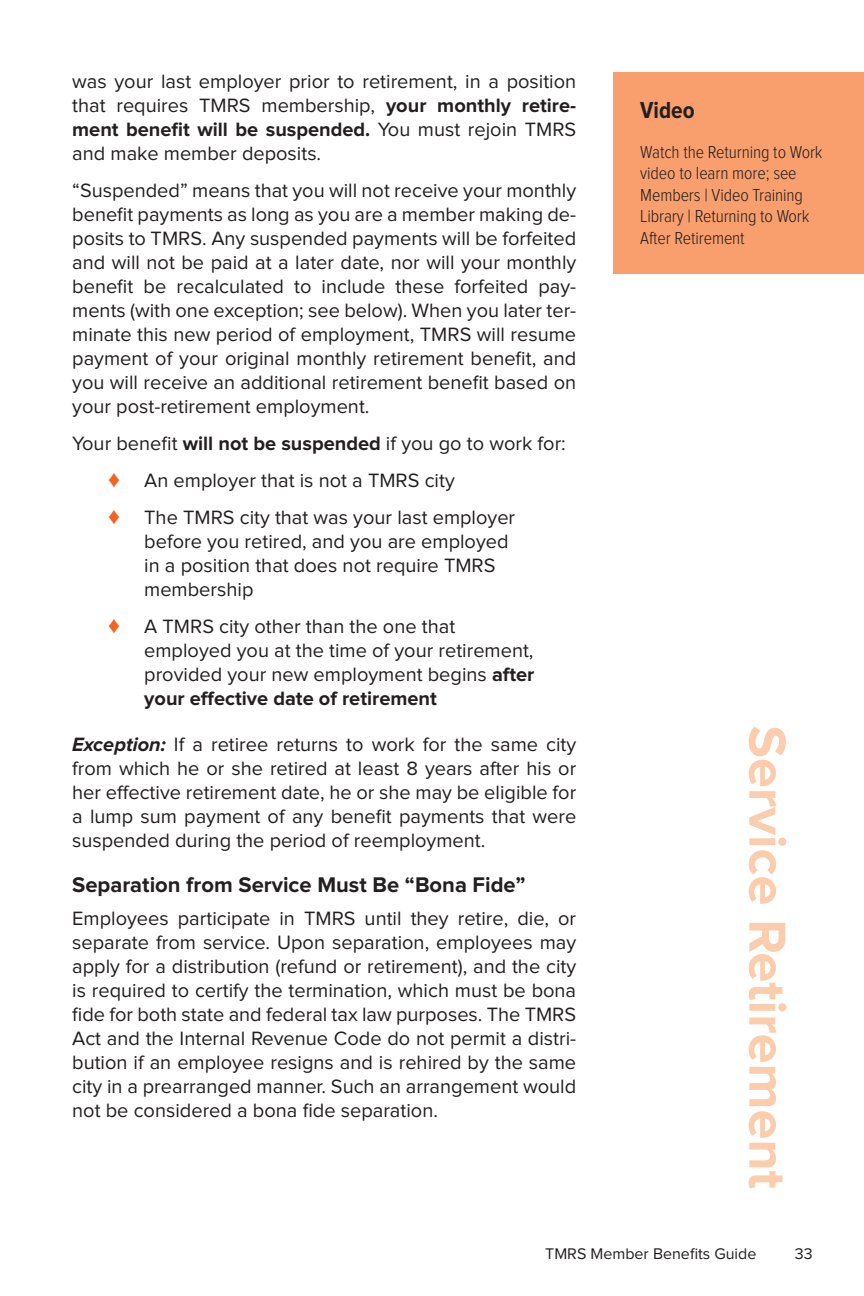
<style>
.page{position:relative;width:864px;height:1296px;background:#fff}
.page>*{position:absolute;margin:0;border:0;box-sizing:border-box;transform-origin:0 0}
.Section_Head{font:700 54px "Proxima Nova";color:#fccdad}
.NoteHead{font:700 24px "Proxima Nova Cond";color:#231f20}
.SubHead{font:700 22px "Proxima Nova";color:#231f20}
.SubHead-2{font:20px/24px "Proxima Nova";color:#231f20;text-align:justify}
.t1{font:300 18px/21.6px "Proxima Nova Cond";letter-spacing:-.005em;color:#231f20}
.t2{font:16px "Proxima Nova";color:#231f20}
.s1{font-weight:700}
.s2{color:#f36421}
.s3{font-weight:700;font-style:italic}
</style>
<div class="page">
<div style="left:613px;top:72px;width:251px;height:202px;background:#f89f6d"></div>
<p class="SubHead-2" style="left:72px;top:70px;width:506px">was your last employer prior to retirement, in a position that requires TMRS membership, <span class="s1">your monthly retire&shy;ment benefit will be suspended.</span> You must rejoin TMRS and make member deposits.</p>
<p class="SubHead-2" style="left:72px;top:179px;width:506px">“Suspended” means that you will not receive your monthly benefit payments as long as you are a member making de&shy;posits to TMRS. Any suspended payments will be forfeited and will not be paid at a later date, nor will your monthly benefit be recalculated to include these forfeited pay&shy;ments (with one exception; see below). When you later ter&shy;minate this new period of employment, TMRS will resume payment of your original monthly retirement benefit, and you will receive an additional retirement benefit based on your post-retirement employment.</p>
<p class="SubHead-2" style="left:72px;top:432px;width:495px">Your benefit <span class="s1">will not be suspended</span> if you go to work for:</p>
<p class="SubHead-2" style="left:108px;top:469px;width:348px"><span class="s2">♦</span> An employer that is not a TMRS city</p>
<p class="SubHead-2" style="left:144px;top:506px;width:372px;text-align:left;text-indent:-36px"><span class="s2">♦</span> The TMRS city that was your last employer before you retired, and you are employed in a position that does not require TMRS membership</p>
<p class="SubHead-2" style="left:144px;top:615px;width:392px;text-align:left;text-indent:-36px"><span class="s2">♦</span> A TMRS city other than the one that employed you at the time of your retirement, provided your new employment begins <span class="s1">after your effective date of retirement</span></p>
<p class="SubHead-2" style="left:72px;top:733px;width:506px"><span class="s3">Exception:</span> If a retiree returns to work for the same city from which he or she retired at least 8 years after his or her effective retirement date, he or she may be eligible for a lump sum payment of any benefit payments that were suspended during the period of reemployment.</p>
<p class="SubHead" style="left:72px;top:875px;width:455px">Separation from Service Must Be “Bona Fide”</p>
<p class="SubHead-2" style="left:72px;top:908px;width:506px">Employees participate in TMRS until they retire, die, or separate from service. Upon separation, employees may apply for a distribution (refund or retirement), and the city is required to certify the termination, which must be bona fide for both state and federal tax law purposes. The TMRS Act and the Internal Revenue Code do not permit a distri&shy;bution if an employee resigns and is rehired by the same city in a prearranged manner. Such an arrangement would not be considered a bona fide separation.</p>
<p class="NoteHead" style="left:640px;top:99px;width:56px">Video</p>
<p class="t1" style="left:640px;top:142px;width:184px">Watch the Returning to Work video to learn more; see<br>Members | Video Training<br>Library | Returning to Work<br>After Retirement</p>
<p class="Section_Head" style="left:792px;top:726px;width:465px;rotate:90deg">Service Retirement</p>
<p class="t2" style="left:545px;top:1247px;width:213px">TMRS Member Benefits Guide</p>
<p class="t2" style="left:795px;top:1247px;width:19px">33</p>
</div>
